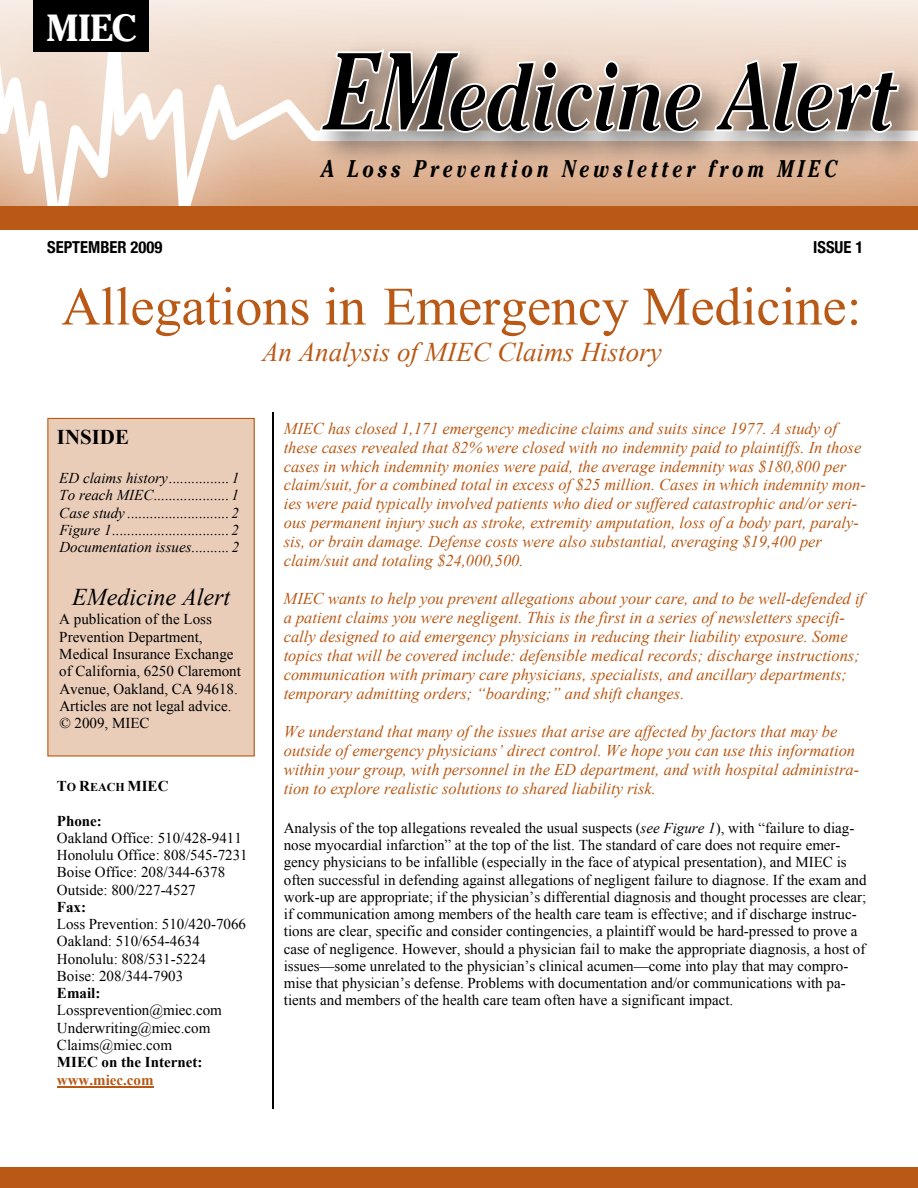
<style>
.page{position:relative;width:918px;height:1188px;background:#fff}
.page>*{position:absolute;margin:0;border:0;box-sizing:border-box;transform-origin:0 0}
.t1{font:54px "Times New Roman";color:#b95915}
.t2{font:700 37.65px "Cheltenham";color:#fff}
.t3{font:italic 27px "Times New Roman";color:#b95915}
.t4{font:italic 700 24px "Cheltenham";letter-spacing:.2em;color:#000;scale:.8 1}
.t5{font:italic 24px "Times New Roman";color:#000}
.t6{font:700 21px "Times New Roman";color:#000}
.t7{font:italic 16.5px/19px "Times New Roman";color:#b95915}
.t8{font:700 condensed 16.5px "Helvetica Neue";color:#000}
.t9{font:15px/17.2px "Times New Roman";color:#000}
.t10{font:italic 15px/17.2px "Times New Roman";color:#000;text-align:justify}
.t11{font:700 15px "Times New Roman";color:#000}
.t12{font:700 15px "Times New Roman";color:#b95915}
.s1{font-size:12px}
.s2{font-style:italic}
</style>
<div class="page">
<div style="left:0;top:0;width:918px;height:12px;background:#f6ebe3"></div>
<svg style="left:0;top:12px;width:918px;height:194px;background:#eacfbc"></svg>
<img style="left:300px;top:29px;width:618px;height:149px">
<svg style="left:319px;top:47px;width:384px;height:87px;background:#958a82"></svg>
<svg style="left:713px;top:59px;width:188px;height:75px;background:#998c83"></svg>
<div style="left:0;top:206px;width:918px;height:23px;background:#b95915"></div>
<div style="left:0;top:1167px;width:918px;height:21px;background:#b95915"></div>
<hr style="left:57px;top:1086px;width:97px;height:2px;background:#b95915">
<hr style="left:272px;top:412px;width:1px;height:696px;background:#000">
<div style="left:48px;top:418px;width:206px;height:338px;background:#eacdb9"></div>
<div style="left:47px;top:418px;width:208px;height:339px;border:1px solid #b95915"></div>
<div style="left:34px;top:0;width:115px;height:51px;background:#000"></div>
<h2 class="t2" style="left:46px;top:6px;width:92px">MIEC</h2>
<h3 class="t4" style="left:321px;top:155px;width:646px">A Loss Prevention Newsletter from MIEC</h3>
<p class="t8" style="left:47px;top:237px;width:117px">SEPTEMBER 2009</p>
<p class="t8" style="left:813px;top:237px;width:52px">ISSUE 1</p>
<h1 class="t1" style="left:61px;top:270px;width:802px">Allegations in Emergency Medicine:</h1>
<h3 class="t3" style="left:262px;top:334px;width:401px">An Analysis of MIEC Claims History</h3>
<h3 class="t6" style="left:57px;top:423px;width:74px">INSIDE</h3>
<p class="t10" style="left:59px;top:469px;width:181px">ED claims history................ 1<br>To reach MIEC.................... 1<br>Case study ........................... 2<br>Figure 1............................... 2<br>Documentation issues.......... 2</p>
<h3 class="t5" style="left:72px;top:581px;width:159px">EMedicine Alert</h3>
<p class="t9" style="left:59px;top:611px;width:183px">A publication of the Loss<br>Prevention Department,<br>Medical Insurance Exchange of California, 6250 Claremont<br>Avenue, Oakland, CA 94618.<br>Articles are not legal advice. © 2009, MIEC</p>
<p class="t11" style="left:57px;top:776px;width:113px">T<span class="s1">O</span> R<span class="s1">EACH</span> MIEC</p>
<p class="t11" style="left:57px;top:810px;width:47px">Phone:</p>
<p class="t9" style="left:57px;top:829px;width:192px">Oakland Office: 510/428-9411<br>Honolulu Office: 808/545-7231<br>Boise Office: 208/344-6378<br>Outside: 800/227-4527</p>
<p class="t11" style="left:57px;top:897px;width:31px">Fax:</p>
<p class="t9" style="left:57px;top:915px;width:191px">Loss Prevention: 510/420-7066<br>Oakland: 510/654-4634<br>Honolulu: 808/531-5224<br>Boise: 208/344-7903</p>
<p class="t11" style="left:57px;top:983px;width:45px">Email:</p>
<p class="t9" style="left:57px;top:1001px;width:166px">Lossprevention@miec.com<br>Underwriting@miec.com<br>Claims@miec.com</p>
<p class="t11" style="left:57px;top:1052px;width:147px">MIEC on the Internet:</p>
<p class="t12" style="left:57px;top:1069px;width:98px">www.miec.com</p>
<p class="t7" style="left:284px;top:418px;width:584px">MIEC has closed 1,171 emergency medicine claims and suits since 1977. A study of these cases revealed that 82% were closed with no indemnity paid to plaintiffs. In those cases in which indemnity monies were paid, the average indemnity was $180,800 per claim/suit, for a combined total in excess of $25 million. Cases in which indemnity mon&shy;ies were paid typically involved patients who died or suffered catastrophic and/or seri&shy;ous permanent injury such as stroke, extremity amputation, loss of a body part, paraly&shy;sis, or brain damage. Defense costs were also substantial, averaging $19,400 per claim/suit and totaling $24,000,500.</p>
<p class="t7" style="left:284px;top:589px;width:582px">MIEC wants to help you prevent allegations about your care, and to be well-defended if a patient claims you were negligent. This is the first in a series of newsletters specifi&shy;cally designed to aid emergency physicians in reducing their liability exposure. Some topics that will be covered include: defensible medical records; discharge instructions; communication with primary care physicians, specialists, and ancillary departments; temporary admitting orders; “boarding;” and shift changes.</p>
<p class="t7" style="left:284px;top:722px;width:577px">We understand that many of the issues that arise are affected by factors that may be outside of emergency physicians’ direct control. We hope you can use this information within your group, with personnel in the ED department, and with hospital administra&shy;tion to explore realistic solutions to shared liability risk.</p>
<p class="t9" style="left:284px;top:819px;width:584px">Analysis of the top allegations revealed the usual suspects (<span class="s2">see Figure 1</span>), with “failure to diag&shy;nose myocardial infarction” at the top of the list. The standard of care does not require emer&shy;gency physicians to be infallible (especially in the face of atypical presentation), and MIEC is often successful in defending against allegations of negligent failure to diagnose. If the exam and work-up are appropriate; if the physician’s differential diagnosis and thought processes are clear; if communication among members of the health care team is effective; and if discharge instruc&shy;tions are clear, specific and consider contingencies, a plaintiff would be hard-pressed to prove a case of negligence. However, should a physician fail to make the appropriate diagnosis, a host of issues—some unrelated to the physician’s clinical acumen—come into play that may compro&shy;mise that physician’s defense. Problems with documentation and/or communications with pa&shy;tients and members of the health care team often have a significant impact.</p>
</div>
